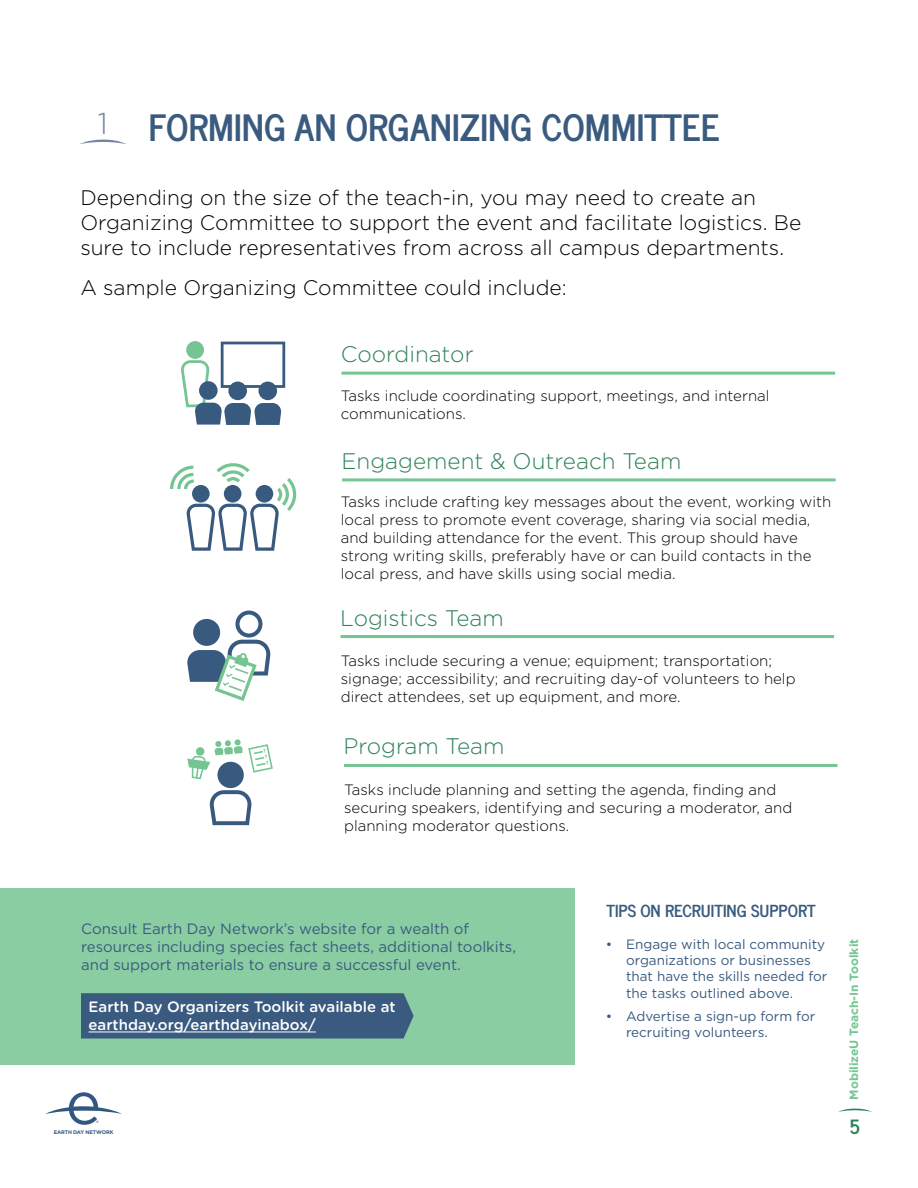
<style>
.page{position:relative;width:918px;height:1188px;background:#fff}
.page>*{position:absolute;margin:0;border:0;box-sizing:border-box;transform-origin:0 0}
.t1{font:700 36px "News Cycle";color:#3a5b7f}
.t2{font:300 22.5px "Gotham Rounded";color:#30825a}
.t3{font:300 21px/25.2px "Gotham";color:#000}
.t4{font:700 19.5px "News Cycle";color:#30825a}
.t5{font:700 16.5px "News Cycle";color:#3a5b7f}
.t6{font:300 15px/18px "Gotham";color:#000}
.t7{font:15px/18px "Gotham";color:#3a5b7f}
.t8{font:500 15px/18px "Gotham Rounded";color:#fff}
.t9{font:13.5px/16.2px "Gotham";color:#3a5b7f}
.t10{font:700 12px "Gotham";color:#75c593}
.t11{font:700 5.25px "Gotham";letter-spacing:-.025em;color:#325781}
.t12{font:700 3.45px "Gotham";color:#325781}
</style>
<div class="page">
<svg style="left:45px;top:1092px;width:77px;height:33px"></svg>
<svg style="left:838px;top:1109px;width:34px;height:3px"></svg>
<div style="left:0;top:888px;width:574px;height:177px;background:#8acda3"></div>
<svg style="left:80px;top:140px;width:46px;height:4px"></svg>
<svg style="left:187px;top:611px;width:83px;height:90px"></svg>
<svg style="left:170px;top:463px;width:126px;height:88px"></svg>
<svg style="left:181px;top:342px;width:104px;height:83px"></svg>
<hr style="left:342px;top:372px;width:493px;height:3px;background:#75c593">
<hr style="left:342px;top:478px;width:494px;height:3px;background:#75c593">
<hr style="left:341px;top:635px;width:493px;height:3px;background:#75c593">
<svg style="left:81px;top:993px;width:333px;height:46px"></svg>
<hr style="left:88px;top:1032px;width:228px;height:1px;background:#fff">
<div style="left:217px;top:762px;width:27px;height:26px;background:#395a7f;border-radius:50%"></div>
<svg style="left:209px;top:790px;width:43px;height:35px"></svg>
<svg style="left:187px;top:740px;width:86px;height:39px"></svg>
<hr style="left:344px;top:764px;width:493px;height:3px;background:#75c593">
<h1 class="t1" style="left:98px;top:96px;width:623px"><sup>1</sup> FORMING AN ORGANIZING COMMITTEE</h1>
<h3 class="t3" style="left:80px;top:184px;width:722px">Depending on the size of the teach-in, you may need to create an<br>Organizing Committee to support the event and facilitate logistics. Be sure to include representatives from across all campus departments.</h3>
<h3 class="t3" style="left:80px;top:275px;width:488px">A sample Organizing Committee could include:</h3>
<h2 class="t2" style="left:341px;top:339px;width:134px">Coordinator</h2>
<p class="t6" style="left:341px;top:386px;width:430px">Tasks include coordinating support, meetings, and internal communications.</p>
<h2 class="t2" style="left:342px;top:446px;width:341px">Engagement &amp; Outreach Team</h2>
<p class="t6" style="left:341px;top:492px;width:492px">Tasks include crafting key messages about the event, working with local press to promote event coverage, sharing via social media, and building attendance for the event. This group should have strong writing skills, preferably have or can build contacts in the local press, and have skills using social media.</p>
<h2 class="t2" style="left:340px;top:603px;width:165px">Logistics Team</h2>
<p class="t6" style="left:341px;top:651px;width:456px">Tasks include securing a venue; equipment; transportation; signage; accessibility; and recruiting day-of volunteers to help direct attendees, set up equipment, and more.</p>
<h2 class="t2" style="left:343px;top:731px;width:163px">Program Team</h2>
<p class="t6" style="left:344px;top:780px;width:450px">Tasks include planning and setting the agenda, finding and securing speakers, identifying and securing a moderator, and planning moderator questions.</p>
<p class="t7" style="left:81px;top:919px;width:436px">Consult Earth Day Network’s website for a wealth of resources including species fact sheets, additional toolkits, and support materials to ensure a successful event.</p>
<p class="t8" style="left:88px;top:998px;width:309px">Earth Day Organizers Toolkit available at earthday.org/earthdayinabox/</p>
<p class="t12" style="left:96px;top:1120px;width:4px">®</p>
<p class="t11" style="left:54px;top:1130px;width:61px">EARTH DAY NETWORK</p>
<p class="t5" style="left:607px;top:896px;width:211px">TIPS ON RECRUITING SUPPORT</p>
<p class="t9" style="left:626px;top:936px;width:203px;text-indent:-20px">• Engage with local community organizations or businesses that have the skills needed for the tasks outlined above.</p>
<p class="t9" style="left:626px;top:1007px;width:191px;text-indent:-20px">• Advertise a sign-up form for recruiting volunteers.</p>
<p class="t10" style="left:846px;top:1100px;width:163px;rotate:-90deg">MobilizeU Teach-In Toolkit</p>
<h3 class="t4" style="left:850px;top:1110px;width:12px">5</h3>
</div>
